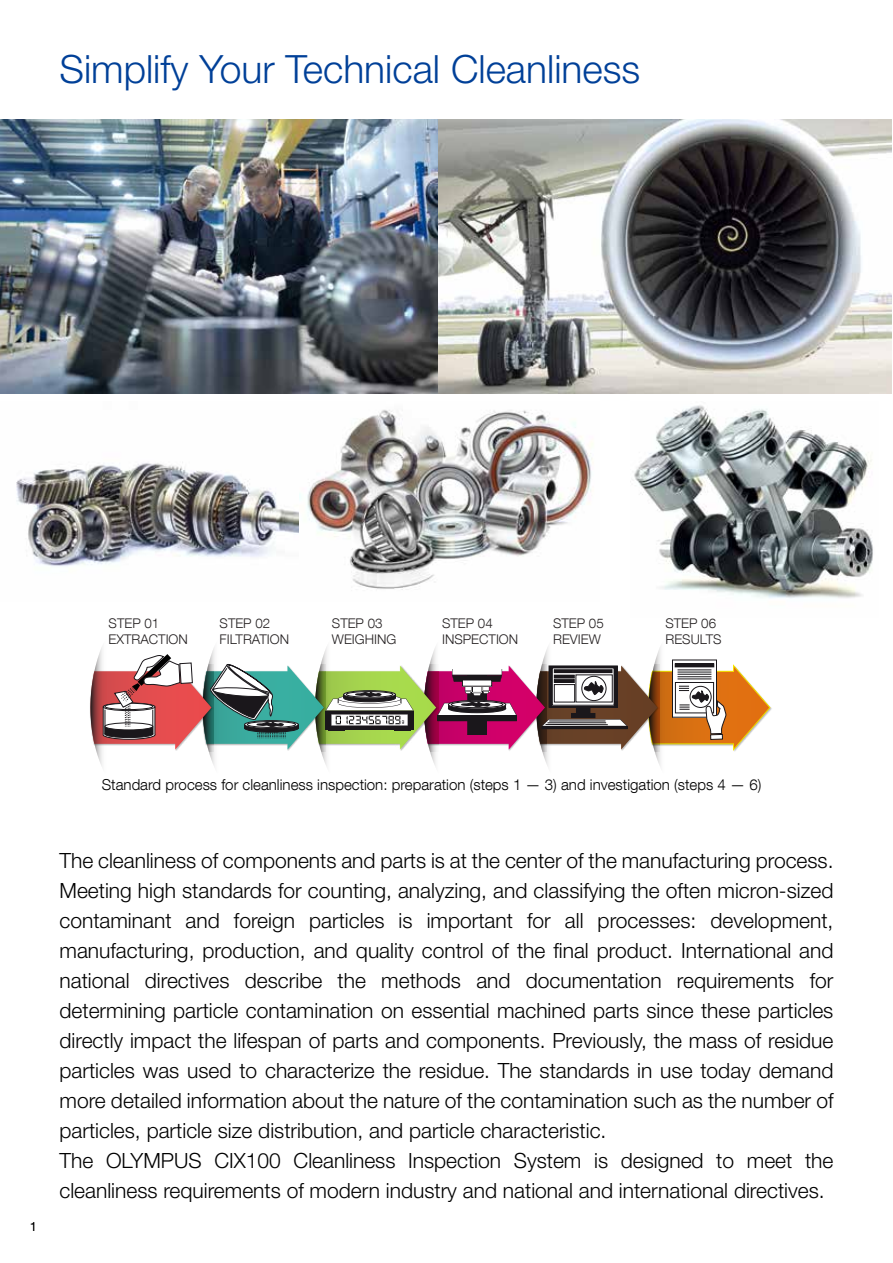
<style>
.page{position:relative;width:893px;height:1263px;background:#fff}
.page>*{position:absolute;margin:0;border:0;box-sizing:border-box;transform-origin:0 0}
.t1{font:300 39px "Helvetica Neue LT Std";color:#004098}
.t2{font:300 21px/30px "Helvetica Neue LT Std";color:#000}
.t3{font:300 15.15px "Helvetica Neue W01 45";color:#000}
.t4{font:300 13.35px/16px "Helvetica Neue W01 45";color:#231f20}
.t5{font:300 12.75px "Helvetica Neue LT Std";color:#000}
.t6{font:4.8px "OCRA Std";color:#1a171b}
</style>
<div class="page">
<svg style="left:90px;top:647px;width:680px;height:120px"></svg>
<div style="left:690px;top:686px;width:21px;height:22px;border:1px solid #1a171b;border-radius:50%"></div>
<img style="left:0;top:119px;width:892px;height:274px">
<img style="left:630px;top:405px;width:243px;height:194px">
<img style="left:16px;top:409px;width:577px;height:181px">
<h1 class="t1" style="left:59px;top:46px;width:582px">Simplify Your Technical Cleanliness</h1>
<p class="t4" style="left:109px;top:615px;width:81px">STEP 01<br>EXTRACTION</p>
<p class="t4" style="left:220px;top:615px;width:71px">STEP 02<br>FILTRATION</p>
<p class="t4" style="left:332px;top:615px;width:66px">STEP 03<br>WEIGHING</p>
<p class="t4" style="left:442px;top:615px;width:78px">STEP 04<br>INSPECTION</p>
<p class="t4" style="left:553px;top:615px;width:52px">STEP 05<br>REVIEW</p>
<p class="t4" style="left:665px;top:615px;width:58px">STEP 06<br>RESULTS</p>
<p class="t5" style="left:30px;top:1219px;width:9px">1</p>
<p class="t6" style="left:401px;top:719px;width:5px">g</p>
<p class="t3" style="left:102px;top:775px;width:661px">Standard process for cleanliness inspection: preparation (steps 1 — 3) and investigation (steps 4 — 6)</p>
<p class="t2" style="left:60px;top:845px;width:775px">The cleanliness of components and parts is at the center of the manufacturing process.<br>Meeting high standards for counting, analyzing, and classifying the often micron-sized contaminant and foreign particles is important for all processes: development, manufacturing, production, and quality control of the final product. International and national directives describe the methods and documentation requirements for determining particle contamination on essential machined parts since these particles directly impact the lifespan of parts and components. Previously, the mass of residue particles was used to characterize the residue. The standards in use today demand more detailed information about the nature of the contamination such as the number of particles, particle size distribution, and particle characteristic.<br>The OLYMPUS CIX100 Cleanliness Inspection System is designed to meet the cleanliness requirements of modern industry and national and international directives.</p>
</div>
